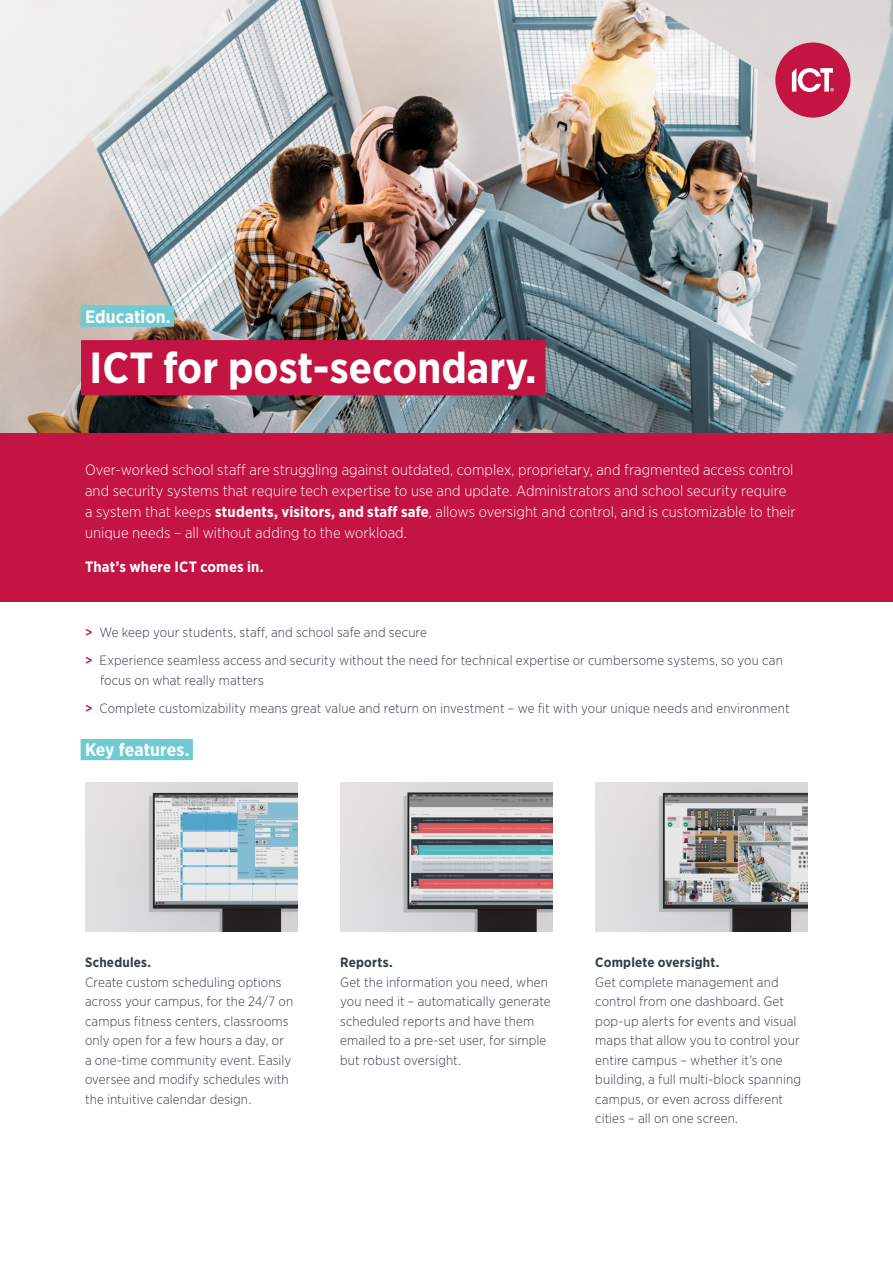
<style>
.page{position:relative;width:893px;height:1263px;background:#fff}
.page>*{position:absolute;margin:0;border:0;box-sizing:border-box;transform-origin:0 0}
.Chapter_Heading_Red_Para_Rule{font:700 43.5px "Gotham Narrow";color:#fff}
.Feature_Heading_White_with_Aqua_Backgrou{font:700 18px "Gotham Narrow";color:#fff}
.Feature_Body_Text_White_Intro{font:300 15px/21px "Gotham Narrow";letter-spacing:.005em;color:#fff}
.Feature_Body_Text_White_Intro-2{font:700 15px "Gotham Narrow";letter-spacing:.01em;color:#fff}
.Feature_Body_Text{font:300 13.5px/19.5px "Gotham Narrow";letter-spacing:.01em;color:#323e48}
.s1{font-weight:700}
.s2{font-weight:500;color:#c41444}
</style>
<div class="page">
<img style="left:0;top:0;width:893px;height:433px">
<div style="left:775px;top:43px;width:75px;height:75px;background:#c41444;border-radius:50%"></div>
<svg style="left:792px;top:68px;width:42px;height:24px"></svg>
<div style="left:81px;top:739px;width:112px;height:21px;background:#6dcbd1"></div>
<div style="left:81px;top:306px;width:93px;height:21px;background:#6dcbd1"></div>
<div style="left:0;top:433px;width:893px;height:168px;background:#c41444"></div>
<div style="left:81px;top:340px;width:464px;height:54px;background:#c41444"></div>
<img style="left:340px;top:782px;width:213px;height:150px">
<img style="left:85px;top:782px;width:213px;height:150px">
<img style="left:595px;top:782px;width:213px;height:150px">
<p class="Feature_Heading_White_with_Aqua_Backgrou" style="left:85px;top:305px;width:87px">Education.</p>
<p class="Chapter_Heading_Red_Para_Rule" style="left:90px;top:339px;width:449px">ICT for post-secondary.</p>
<p class="Feature_Body_Text_White_Intro" style="left:85px;top:459px;width:712px">Over-worked school staff are struggling against outdated, complex, proprietary, and fragmented access control and security systems that require tech expertise to use and update. Administrators and school security require a system that keeps <span class="s1">students, visitors, and staff safe</span>, allows oversight and control, and is customizable to their unique needs – all without adding to the workload.</p>
<p class="Feature_Body_Text_White_Intro-2" style="left:85px;top:557px;width:180px">That’s where ICT comes in.</p>
<p class="Feature_Body_Text" style="left:85px;top:622px;width:343px"><span class="s2">&gt;</span> We keep your students, staff, and school safe and secure</p>
<p class="Feature_Body_Text" style="left:100px;top:650px;width:684px;text-indent:-15px"><span class="s2">&gt;</span> Experience seamless access and security without the need for technical expertise or cumbersome systems, so you can focus on what really matters</p>
<p class="Feature_Body_Text" style="left:85px;top:698px;width:706px"><span class="s2">&gt;</span> Complete customizability means great value and return on investment – we fit with your unique needs and environment</p>
<p class="Feature_Heading_White_with_Aqua_Backgrou" style="left:85px;top:738px;width:106px">Key features.</p>
<p class="Feature_Body_Text" style="left:85px;top:952px;width:210px"><span class="s1">Schedules.<br></span>Create custom scheduling options across your campus, for the 24/7 on campus fitness centers, classrooms only open for a few hours a day, or a one-time community event. Easily oversee and modify schedules with the intuitive calendar design.</p>
<p class="Feature_Body_Text" style="left:340px;top:952px;width:212px"><span class="s1">Reports.<br></span>Get the information you need, when you need it – automatically generate scheduled reports and have them emailed to a pre-set user, for simple but robust oversight.</p>
<p class="Feature_Body_Text" style="left:595px;top:952px;width:207px"><span class="s1">Complete oversight.<br></span>Get complete management and control from one dashboard. Get pop-up alerts for events and visual maps that allow you to control your entire campus – whether it’s one building, a full multi-block spanning campus, or even across different cities – all on one screen.</p>
</div>
